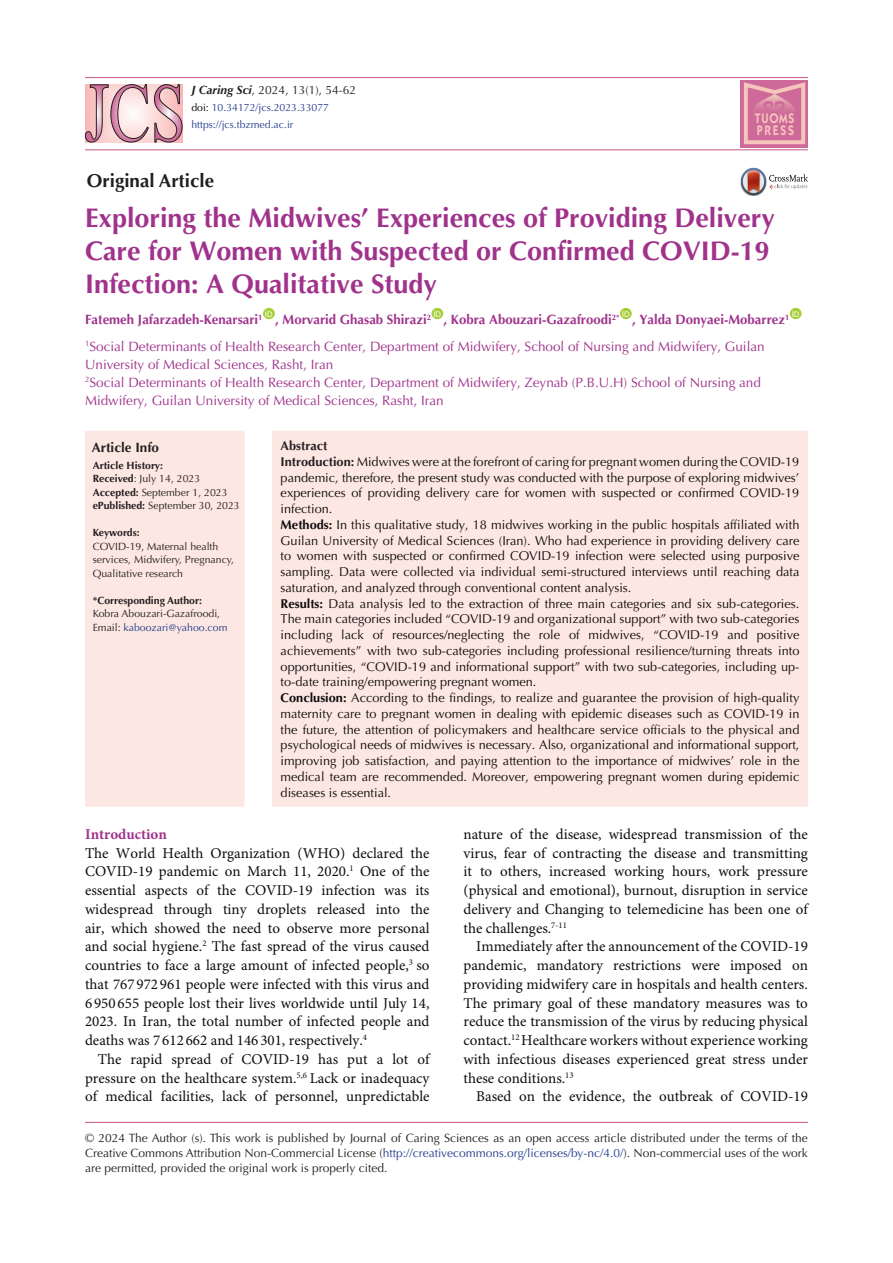
<style>
.page{position:relative;width:893px;height:1263px;background:#fff}
.page>*{position:absolute;margin:0;border:0;box-sizing:border-box;transform-origin:0 0}
.t1{font:700 27px/33px "Optima LT Std";color:#a0328c}
.t2{font:700 18.75px "Optima LT Std";color:#231f20}
.t3{font:15px/18.8px "Minion Pro";color:#0d0d0d;text-align:justify}
.t4{font:700 15px "Minion Pro";color:#a0328c}
.t5{font:600 13.8px/12.1px "ITC Kabel Std";letter-spacing:.11em;color:#f7c6bc;scale:.85 1}
.t6{font:13.5px/18px "Optima LT Std";color:#a0328c}
.t7{font:700 13.5px "Optima LT Std";color:#a0328c}
.t8{font:700 13.5px "Optima LT Std";color:#231f20}
.t9{font:12.75px/15.8px "Optima LT Std";color:#0d0d0d;text-align:justify}
.t10{font:700 12.75px "Optima LT Std";color:#231f20}
.corresponding{font:12px/15px "Optima LT Std";color:#231f20;text-align:justify}
.t11{font:10.5px/13.5px "Optima LT Std";color:#231f20}
.t12{font:10.5px "Optima LT Std";color:#253f8e}
.t13{font:700 10.5px "Optima LT Std";color:#231f20}
.t14{font:700 10.5px "Optima LT Std";letter-spacing:-.02em;color:#231f20}
.t15{font:7.8px "Arial";color:#fff}
.s1{font-weight:700;font-style:italic}
.s2{color:#040503}
.s3{font-weight:700}
.s4{color:#231f20}
.s5{font-weight:700;color:#231f20}
.s6{color:#253f8e}
</style>
<div class="page">
<hr style="left:85px;top:149px;width:723px;height:1px;background:#cd6996">
<hr style="left:85px;top:77px;width:723px;height:1px;background:#cd6996">
<div style="left:263px;top:308px;width:12px;height:11px;background:#a6ce39;border-radius:50%"></div>
<div style="left:431px;top:308px;width:12px;height:11px;background:#a6ce39;border-radius:50%"></div>
<div style="left:620px;top:308px;width:12px;height:11px;background:#a6ce39;border-radius:50%"></div>
<div style="left:790px;top:308px;width:12px;height:11px;background:#a6ce39;border-radius:50%"></div>
<div style="left:85px;top:431px;width:159px;height:376px;background:#fde7e2"></div>
<div style="left:272px;top:431px;width:536px;height:376px;background:#fde7e2"></div>
<svg style="left:741px;top:168px;width:67px;height:27px"></svg>
<div style="left:741px;top:80px;width:67px;height:67px;background:linear-gradient(to right,#d57ca0,#d67da0)"></div>
<svg style="left:744px;top:82px;width:61px;height:62px;background:#d882a2"></svg>
<div style="left:85px;top:85px;width:98px;height:58px;background:#fce0de"></div>
<svg style="left:154px;top:85px;width:28px;height:57px"></svg>
<svg style="left:85px;top:85px;width:63px;height:57px"></svg>
<hr style="left:85px;top:1122px;width:723px;height:1px;background:#cd6996">
<p class="corresponding" style="left:191px;top:82px;width:166px"><span class="s1">J Caring Sci</span>, 2024, 13(1), 54-62</p>
<p class="t12" style="left:191px;top:101px;width:139px"><span class="s2">doi:</span> 10.34172/jcs.2023.33077</p>
<p class="t12" style="left:191px;top:118px;width:104px">https://jcs.tbzmed.ac.ir</p>
<p class="t2" style="left:87px;top:170px;width:129px">Original Article</p>
<p class="t5" style="left:755px;top:112px;width:48px">TUOMS<br>PRESS</p>
<p class="t1" style="left:85px;top:202px;width:691px">Exploring the Midwives’ Experiences of Providing Delivery<br>Care for Women with Suspected or Confirmed COVID-19<br>Infection: A Qualitative Study</p>
<p class="t7" style="left:85px;top:312px;width:179px">Fatemeh Jafarzadeh-Kenarsari<sup>1</sup></p>
<p class="t15" style="left:265px;top:308px;width:9px">ID</p>
<p class="t15" style="left:433px;top:308px;width:9px">ID</p>
<p class="t15" style="left:622px;top:308px;width:9px">ID</p>
<p class="t15" style="left:792px;top:308px;width:9px">ID</p>
<p class="t7" style="left:444px;top:312px;width:177px">, Kobra Abouzari-Gazafroodi<sup>2*</sup></p>
<p class="t7" style="left:275px;top:312px;width:157px">, Morvarid Ghasab Shirazi<sup>2</sup></p>
<p class="t7" style="left:632px;top:312px;width:159px">, Yalda Donyaei-Mobarrez<sup>1</sup></p>
<p class="t6" style="left:85px;top:337px;width:681px"><sup>1</sup>Social Determinants of Health Research Center, Department of Midwifery, School of Nursing and Midwifery, Guilan<br>University of Medical Sciences, Rasht, Iran</p>
<p class="t6" style="left:85px;top:373px;width:677px"><sup>2</sup>Social Determinants of Health Research Center, Department of Midwifery, Zeynab (P.B.U.H) School of Nursing and<br>Midwifery, Guilan University of Medical Sciences, Rasht, Iran</p>
<p class="t8" style="left:92px;top:439px;width:69px">Article Info</p>
<p class="t13" style="left:93px;top:459px;width:72px">Article History:</p>
<p class="t11" style="left:93px;top:472px;width:109px"><span class="s3">Received</span>: July 14, 2023</p>
<p class="t11" style="left:93px;top:486px;width:136px"><span class="s3">Accepted:</span> September 1, 2023</p>
<p class="t11" style="left:93px;top:499px;width:149px"><span class="s3">ePublished:</span> September 30, 2023</p>
<p class="t14" style="left:93px;top:527px;width:49px">Keywords:</p>
<p class="t11" style="left:93px;top:540px;width:143px">COVID-19, Maternal health services, Midwifery, Pregnancy,<br>Qualitative research</p>
<p class="t13" style="left:93px;top:594px;width:111px">*Corresponding Author:</p>
<p class="t11" style="left:93px;top:607px;width:129px">Kobra Abouzari-Gazafroodi,</p>
<p class="t12" style="left:93px;top:621px;width:136px"><span class="s4">Email:</span> kaboozari@yahoo.com</p>
<p class="t10" style="left:281px;top:438px;width:48px">Abstract</p>
<p class="t9" style="left:281px;top:454px;width:520px"><span class="s5">Introduction:</span> Midwives were at the forefront of caring for pregnant women during the COVID-19 pandemic, therefore, the present study was conducted with the purpose of exploring midwives’ experiences of providing delivery care for women with suspected or confirmed COVID-19 infection.</p>
<p class="t9" style="left:281px;top:517px;width:520px"><span class="s3">Methods:</span> In this qualitative study, 18 midwives working in the public hospitals affiliated with Guilan University of Medical Sciences (Iran). Who had experience in providing delivery care to women with suspected or confirmed COVID-19 infection were selected using purposive sampling. Data were collected via individual semi-structured interviews until reaching data saturation, and analyzed through conventional content analysis.</p>
<p class="t9" style="left:281px;top:596px;width:520px"><span class="s3">Results:</span> Data analysis led to the extraction of three main categories and six sub-categories.<br>The main categories included “COVID-19 and organizational support” with two sub-categories including lack of resources/neglecting the role of midwives, “COVID-19 and positive achievements” with two sub-categories including professional resilience/turning threats into opportunities, “COVID-19 and informational support” with two sub-categories, including up&shy;to-date training/empowering pregnant women.</p>
<p class="t9" style="left:281px;top:690px;width:520px"><span class="s3">Conclusion:</span> According to the findings, to realize and guarantee the provision of high-quality maternity care to pregnant women in dealing with epidemic diseases such as COVID-19 in the future, the attention of policymakers and healthcare service officials to the physical and psychological needs of midwives is necessary. Also, organizational and informational support, improving job satisfaction, and paying attention to the importance of midwives’ role in the medical team are recommended. Moreover, empowering pregnant women during epidemic diseases is essential.</p>
<p class="t4" style="left:85px;top:823px;width:83px">Introduction</p>
<p class="t3" style="left:85px;top:844px;width:346px">The World Health Organization (WHO) declared the COVID-19 pandemic on March 11, 2020.<sup>1</sup> One of the essential aspects of the COVID-19 infection was its widespread through tiny droplets released into the air, which showed the need to observe more personal and social hygiene.<sup>2</sup> The fast spread of the virus caused countries to face a large amount of infected people,<sup>3</sup> so that 767 972 961 people were infected with this virus and 6 950 655 people lost their lives worldwide until July 14, 2023. In Iran, the total number of infected people and deaths was 7 612 662 and 146 301, respectively.<sup>4</sup></p>
<p class="t3" style="left:85px;top:1050px;width:346px;text-indent:13px">The rapid spread of COVID-19 has put a lot of pressure on the healthcare system.<sup>5,6</sup> Lack or inadequacy of medical facilities, lack of personnel, unpredictable</p>
<p class="t3" style="left:463px;top:825px;width:346px">nature of the disease, widespread transmission of the virus, fear of contracting the disease and transmitting it to others, increased working hours, work pressure (physical and emotional), burnout, disruption in service delivery and Changing to telemedicine has been one of the challenges.<sup>7-11</sup></p>
<p class="t3" style="left:463px;top:938px;width:346px;text-indent:13px">Immediately after the announcement of the COVID-19 pandemic, mandatory restrictions were imposed on providing midwifery care in hospitals and health centers.<br>The primary goal of these mandatory measures was to reduce the transmission of the virus by reducing physical contact.<sup>12</sup> Healthcare workers without experience working with infectious diseases experienced great stress under these conditions.<sup>13</sup></p>
<p class="t3" style="left:476px;top:1088px;width:333px">Based on the evidence, the outbreak of COVID-19</p>
<p class="corresponding" style="left:85px;top:1130px;width:724px">© 2024 The Author (s). This work is published by Journal of Caring Sciences as an open access article distributed under the terms of the Creative Commons Attribution Non-Commercial License (<span class="s6">http://creativecommons.org/licenses/by-nc/4.0/</span>). Non-commercial uses of the work are permitted, provided the original work is properly cited.</p>
</div>
